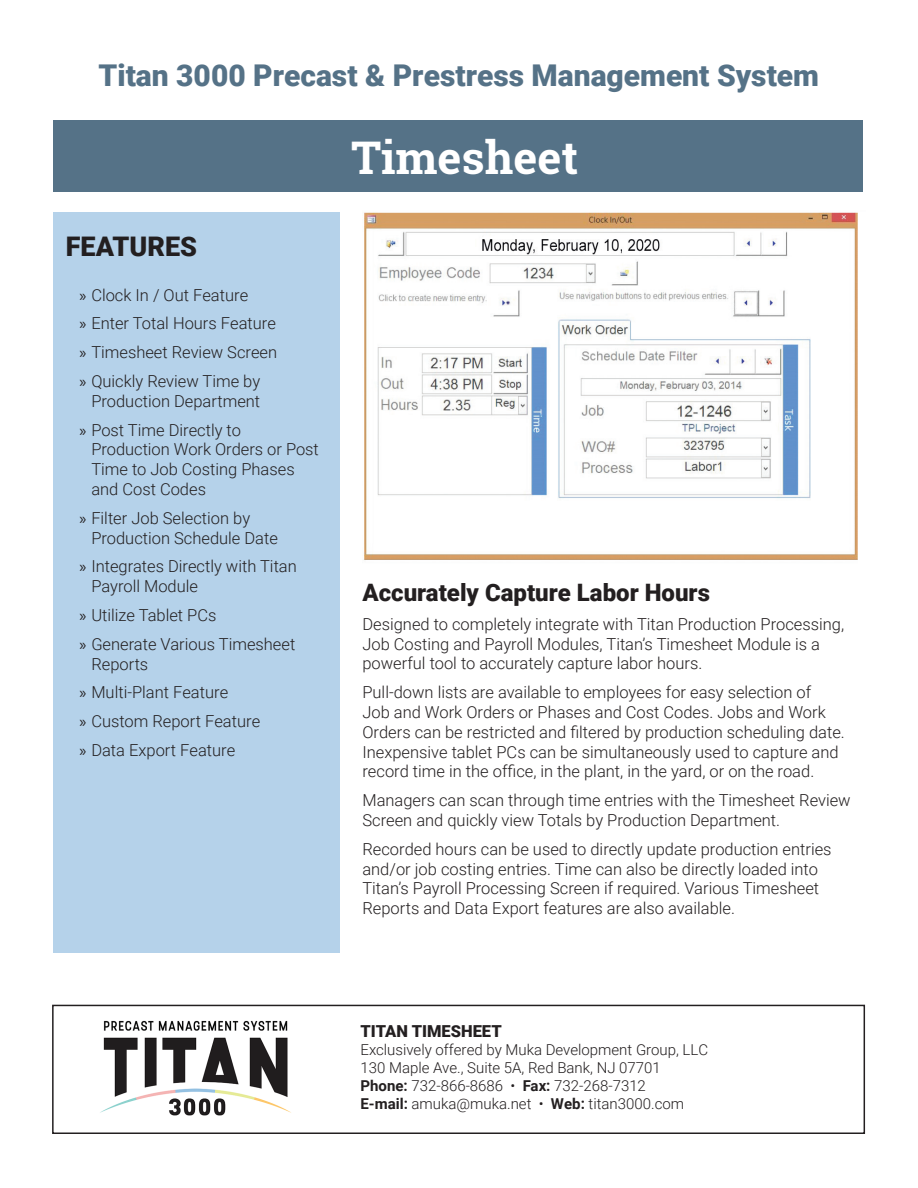
<style>
.page{position:relative;width:918px;height:1188px;background:#fff}
.page>*{position:absolute;margin:0;border:0;box-sizing:border-box;transform-origin:0 0}
.Headline-slab{font:700 45px "Roboto Slab";color:#fff}
.headline{font:900 30px "Roboto";color:#557287}
.Main_text{font:900 27px "Roboto";color:#231f20}
.headline-2{font:900 24px "Roboto";color:#231f20}
.Main_text-2{font:300 16.5px/19.8px "Roboto";color:#231f20}
.Main_text-3{font:900 16.5px "Roboto";color:#231f20}
.Main_text-4{font:300 15px/18px "Roboto";color:#231f20}
.s1{font-family:"Myriad Pro";font-weight:400}
.s2{font-weight:700}
</style>
<div class="page">
<div style="left:53px;top:212px;width:286px;height:740px;background:#b5d2ea"></div>
<div style="left:53px;top:120px;width:810px;height:72px;background:#557287"></div>
<img style="left:364px;top:212px;width:494px;height:348px">
<div style="left:52px;top:1005px;width:813px;height:129px;border:2px solid #231f20"></div>
<img style="left:100px;top:1020px;width:191px;height:96px">
<p class="headline" style="left:99px;top:55px;width:722px">Titan 3000 Precast &amp; Prestress Management System</p>
<p class="Main_text" style="left:66px;top:228px;width:133px">FEATURES</p>
<p class="Main_text-2" style="left:79px;top:284px;width:170px"><span class="s1">»</span> Clock In / Out Feature</p>
<p class="Main_text-2" style="left:79px;top:313px;width:198px"><span class="s1">»</span> Enter Total Hours Feature</p>
<p class="Main_text-2" style="left:79px;top:342px;width:199px"><span class="s1">»</span> Timesheet Review Screen</p>
<p class="Main_text-2" style="left:79px;top:371px;width:182px;text-align:right"><span class="s1">»</span> Quickly Review Time by<br>Production Department</p>
<p class="Main_text-2" style="left:91px;top:419px;width:229px;text-indent:-12px"><span class="s1">»</span> Post Time Directly to<br>Production Work Orders or Post<br>Time to Job Costing Phases and Cost Codes</p>
<p class="Main_text-2" style="left:91px;top:508px;width:188px;text-indent:-12px"><span class="s1">»</span> Filter Job Selection by<br>Production Schedule Date</p>
<p class="Main_text-2" style="left:91px;top:556px;width:207px;text-indent:-12px"><span class="s1">»</span> Integrates Directly with Titan<br>Payroll Module</p>
<p class="Main_text-2" style="left:79px;top:605px;width:139px"><span class="s1">»</span> Utilize Tablet PCs</p>
<p class="Main_text-2" style="left:91px;top:634px;width:205px;text-indent:-12px"><span class="s1">»</span> Generate Various Timesheet<br>Reports</p>
<p class="Main_text-2" style="left:79px;top:682px;width:150px"><span class="s1">»</span> Multi-Plant Feature</p>
<p class="Main_text-2" style="left:79px;top:711px;width:182px"><span class="s1">»</span> Custom Report Feature</p>
<p class="Main_text-2" style="left:79px;top:740px;width:157px"><span class="s1">»</span> Data Export Feature</p>
<p class="Headline-slab" style="left:351px;top:127px;width:229px">Timesheet</p>
<p class="headline-2" style="left:362px;top:576px;width:349px">Accurately Capture Labor Hours</p>
<p class="Main_text-2" style="left:362px;top:613px;width:483px">Designed to completely integrate with Titan Production Processing,<br>Job Costing and Payroll Modules, Titan’s Timesheet Module is a powerful tool to accurately capture labor hours.</p>
<p class="Main_text-2" style="left:362px;top:682px;width:484px">Pull-down lists are available to employees for easy selection of<br>Job and Work Orders or Phases and Cost Codes. Jobs and Work Orders can be restricted and filtered by production scheduling date.<br>Inexpensive tablet PCs can be simultaneously used to capture and record time in the office, in the plant, in the yard, or on the road.</p>
<p class="Main_text-2" style="left:362px;top:790px;width:490px">Managers can scan through time entries with the Timesheet Review<br>Screen and quickly view Totals by Production Department.</p>
<p class="Main_text-2" style="left:362px;top:838px;width:471px">Recorded hours can be used to directly update production entries and/or job costing entries. Time can also be directly loaded into Titan’s Payroll Processing Screen if required. Various Timesheet Reports and Data Export features are also available.</p>
<p class="Main_text-3" style="left:360px;top:1019px;width:143px">TITAN TIMESHEET</p>
<p class="Main_text-4" style="left:360px;top:1040px;width:349px">Exclusively offered by Muka Development Group, LLC 130 Maple Ave., Suite 5A, Red Bank, NJ 07701<br><span class="s2">Phone:</span> 732-866-8686 • <span class="s2">Fax:</span> 732-268-7312<br><span class="s2">E-mail:</span> amuka@muka.net • <span class="s2">Web:</span> titan3000.com</p>
</div>
